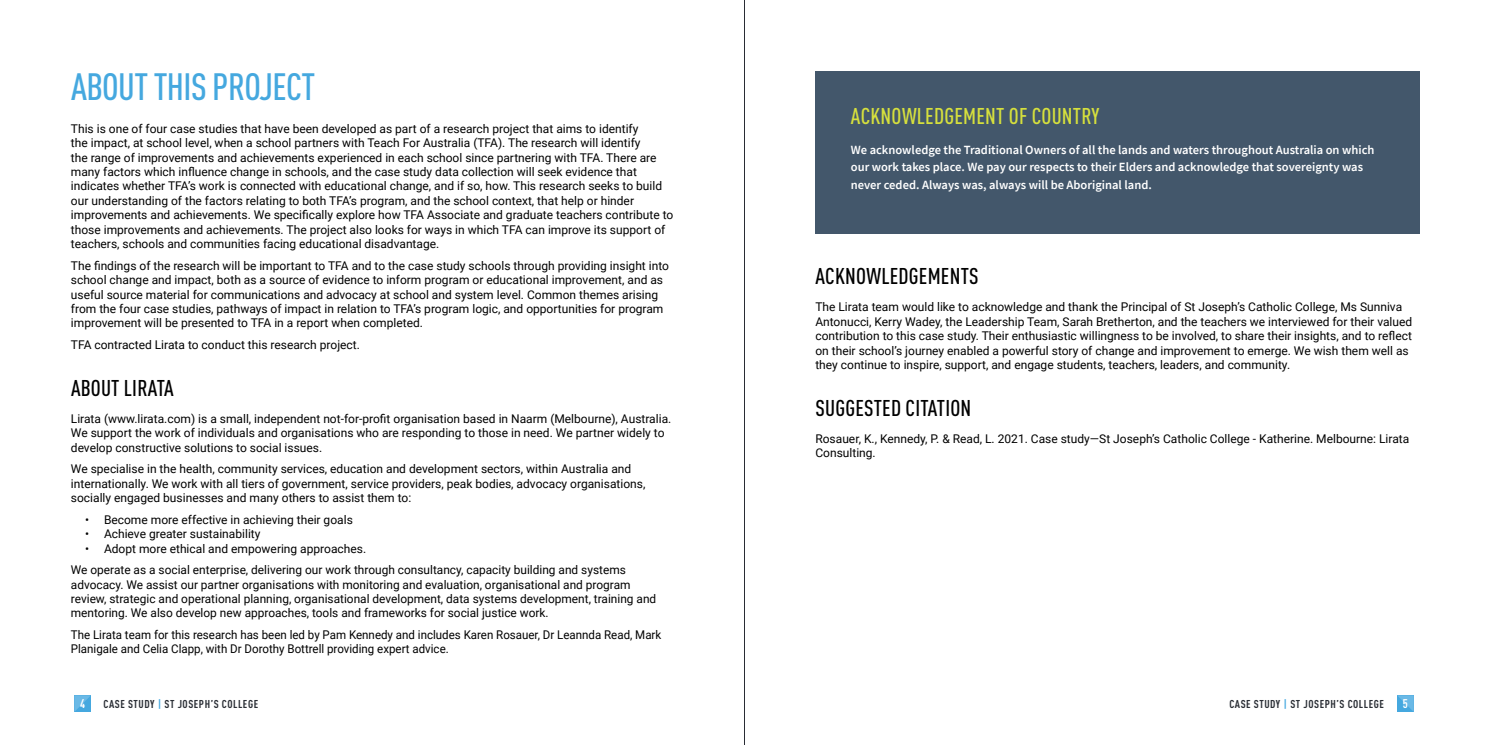
<style>
.page{position:relative;width:1489px;height:745px;background:#fff}
.page>*{position:absolute;margin:0;border:0;box-sizing:border-box;transform-origin:0 0}
.t1{font:500 condensed 37.5px "DIN Pro";letter-spacing:-.015em;color:#45a8df}
.t2{font:500 condensed 22.5px "DIN Pro";letter-spacing:.01em;color:#000}
.t3{font:500 condensed 22.5px "DIN Pro";letter-spacing:.01em;color:#d6e03d}
.t4{font:600 12.5px/17.5px "Source Sans Pro";color:#fff}
.t5{font:700 condensed 12.5px "DIN Pro";color:#fff}
.t6{font:12px/14.4px "Roboto";color:#000}
.t7{font:12px/14.4px "Roboto";color:#000;scale:.96 1}
.t8{font:700 condensed 11.25px "DIN Pro";letter-spacing:.05em;color:#2a2e35}
.s1{color:#45a8df}
</style>
<div class="page">
<hr style="left:744px;top:0;width:1px;height:744px;background:#292c34">
<div style="left:815px;top:71px;width:604px;height:162px;background:#43576b"></div>
<svg style="left:74px;top:695px;width:17px;height:16px"></svg>
<svg style="left:1397px;top:695px;width:16px;height:16px"></svg>
<h1 class="t1" style="left:71px;top:64px;width:246px">ABOUT THIS PROJECT</h1>
<p class="t6" style="left:71px;top:121px;width:604px">This is one of four case studies that have been developed as part of a research project that aims to identify<br>the impact, at school level, when a school partners with Teach For Australia (TFA). The research will identify<br>the range of improvements and achievements experienced in each school since partnering with TFA. There are many factors which influence change in schools, and the case study data collection will seek evidence that indicates whether TFA’s work is connected with educational change, and if so, how. This research seeks to build our understanding of the factors relating to both TFA’s program, and the school context, that help or hinder improvements and achievements. We specifically explore how TFA Associate and graduate teachers contribute to those improvements and achievements. The project also looks for ways in which TFA can improve its support of teachers, schools and communities facing educational disadvantage.</p>
<p class="t6" style="left:71px;top:257px;width:599px">The findings of the research will be important to TFA and to the case study schools through providing insight into school change and impact, both as a source of evidence to inform program or educational improvement, and as useful source material for communications and advocacy at school and system level. Common themes arising from the four case studies, pathways of impact in relation to TFA’s program logic, and opportunities for program improvement will be presented to TFA in a report when completed.</p>
<p class="t6" style="left:71px;top:337px;width:290px">TFA contracted Lirata to conduct this research project.</p>
<h2 class="t2" style="left:71px;top:374px;width:104px">ABOUT LIRATA</h2>
<p class="t6" style="left:71px;top:411px;width:602px">Lirata (www.lirata.com) is a small, independent not-for-profit organisation based in Naarm (Melbourne), Australia.<br>We support the work of individuals and organisations who are responding to those in need. We partner widely to develop constructive solutions to social issues.</p>
<p class="t6" style="left:71px;top:461px;width:576px">We specialise in the health, community services, education and development sectors, within Australia and internationally. We work with all tiers of government, service providers, peak bodies, advocacy organisations, socially engaged businesses and many others to assist them to:</p>
<p class="t6" style="left:85px;top:511px;width:269px">• Become more effective in achieving their goals</p>
<p class="t6" style="left:85px;top:526px;width:177px">• Achieve greater sustainability</p>
<p class="t6" style="left:71px;top:536px;width:556px;line-height:21.5px;text-indent:14px">• Adopt more ethical and empowering approaches.<br>We operate as a social enterprise, delivering our work through consultancy, capacity building and systems</p>
<p class="t6" style="left:71px;top:576px;width:587px">advocacy. We assist our partner organisations with monitoring and evaluation, organisational and program review, strategic and operational planning, organisational development, data systems development, training and mentoring. We also develop new approaches, tools and frameworks for social justice work.</p>
<p class="t7" style="left:71px;top:626px;width:616px">The Lirata team for this research has been led by Pam Kennedy and includes Karen Rosauer, Dr Leannda Read, Mark<br>Planigale and Celia Clapp, with Dr Dorothy Bottrell providing expert advice.</p>
<h2 class="t3" style="left:851px;top:102px;width:250px">ACKNOWLEDGEMENT OF COUNTRY</h2>
<p class="t4" style="left:850px;top:140px;width:525px">We acknowledge the Traditional Owners of all the lands and waters throughout Australia on which our work takes place. We pay our respects to their Elders and acknowledge that sovereignty was never ceded. Always was, always will be Aboriginal land.</p>
<h2 class="t2" style="left:815px;top:263px;width:165px">ACKNOWLEDGEMENTS</h2>
<p class="t6" style="left:815px;top:299px;width:598px">The Lirata team would like to acknowledge and thank the Principal of St Joseph’s Catholic College, Ms Sunniva Antonucci, Kerry Wadey, the Leadership Team, Sarah Bretherton, and the teachers we interviewed for their valued contribution to this case study. Their enthusiastic willingness to be involved, to share their insights, and to reflect on their school’s journey enabled a powerful story of change and improvement to emerge. We wish them well as they continue to inspire, support, and engage students, teachers, leaders, and community.</p>
<h2 class="t2" style="left:815px;top:394px;width:157px">SUGGESTED CITATION</h2>
<p class="t6" style="left:815px;top:430px;width:595px">Rosauer, K., Kennedy, P. &amp; Read, L. 2021. Case study—St Joseph’s Catholic College - Katherine. Melbourne: Lirata<br>Consulting.</p>
<p class="t5" style="left:80px;top:696px;width:7px">4</p>
<p class="t8" style="left:104px;top:696px;width:156px">CASE STUDY <span class="s1">|</span> ST JOSEPH’S COLLEGE</p>
<p class="t8" style="left:1229px;top:696px;width:156px">CASE STUDY <span class="s1">|</span> ST JOSEPH’S COLLEGE</p>
<p class="t5" style="left:1402px;top:696px;width:7px">5</p>
</div>
